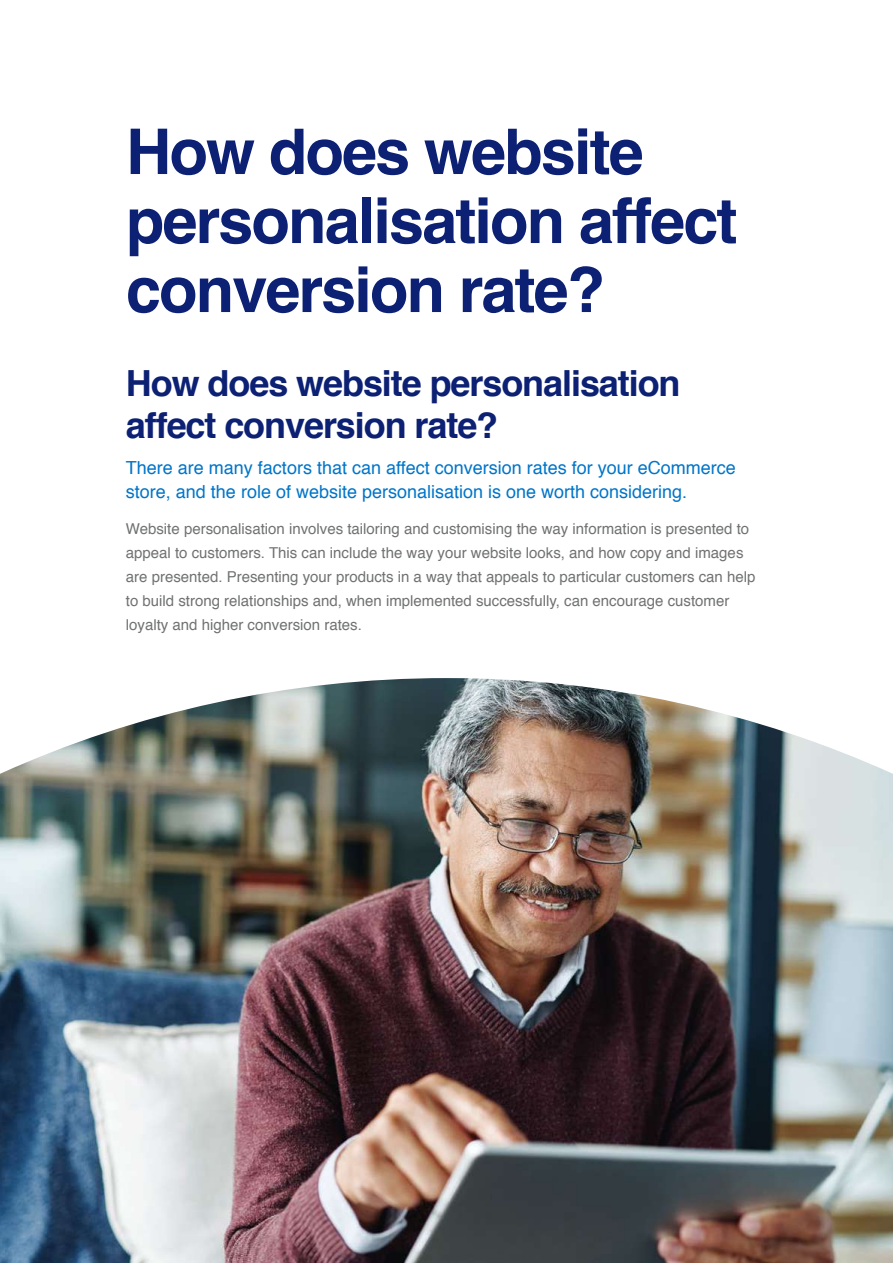
<style>
.page{position:relative;width:893px;height:1263px;background:#fff}
.page>*{position:absolute;margin:0;border:0;box-sizing:border-box;transform-origin:0 0}
.t1{font:700 63px/69px "Helvetica";letter-spacing:-.03em;color:#0c2074}
.t2{font:700 36px/42px "Helvetica";letter-spacing:-.03em;color:#0c2074}
.t3{font:18px/24px "Helvetica";color:#0075c9}
.t4{font:15px/24px "Helvetica";color:#707271}
</style>
<div class="page">
<img style="left:0;top:678px;width:893px;height:585px">
<h1 class="t1" style="left:126px;top:118px;width:613px">How does website personalisation affect conversion rate?</h1>
<h2 class="t2" style="left:126px;top:363px;width:556px">How does website personalisation affect conversion rate?</h2>
<p class="t3" style="left:126px;top:456px;width:611px">There are many factors that can affect conversion rates for your eCommerce store, and the role of website personalisation is one worth considering.</p>
<p class="t4" style="left:126px;top:517px;width:631px">Website personalisation involves tailoring and customising the way information is presented to appeal to customers. This can include the way your website looks, and how copy and images are presented. Presenting your products in a way that appeals to particular customers can help to build strong relationships and, when implemented successfully, can encourage customer loyalty and higher conversion rates.</p>
</div>
